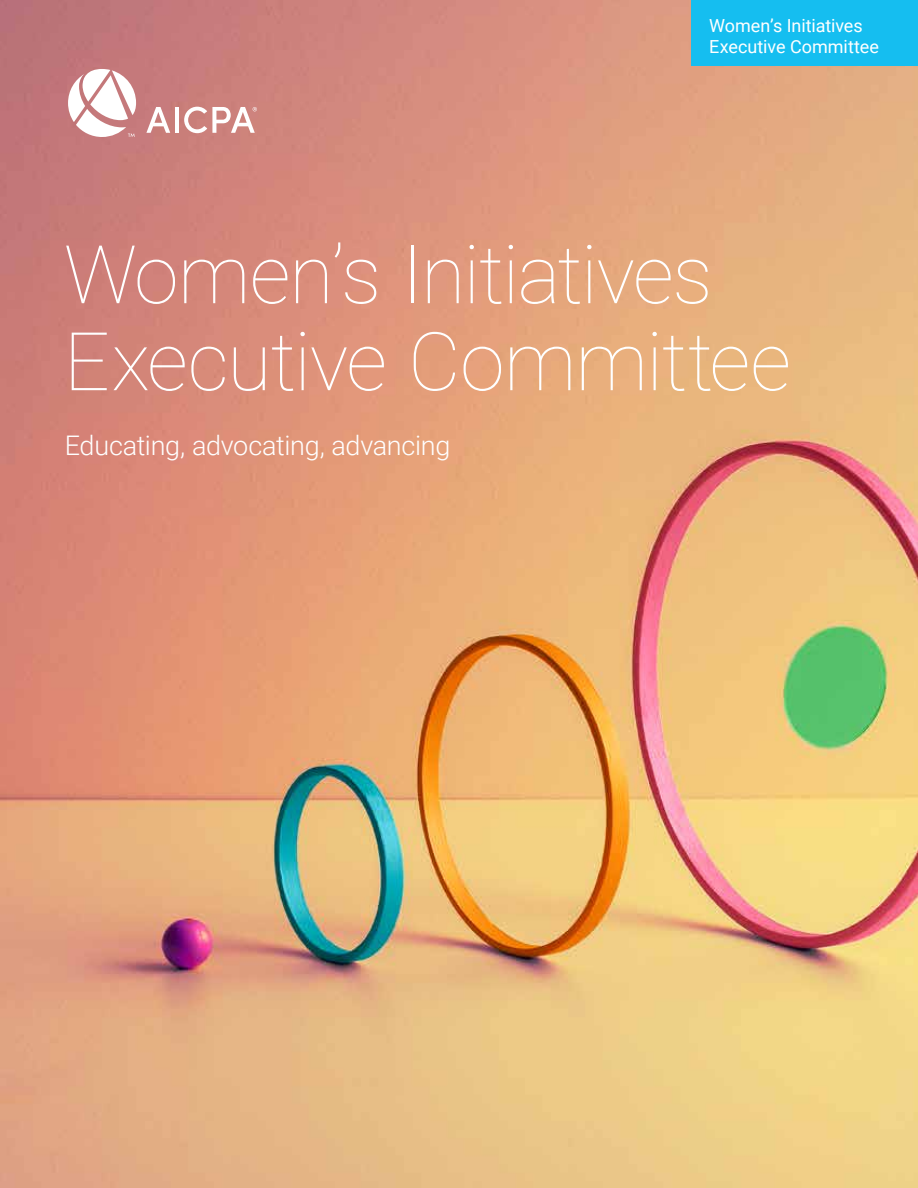
<style>
.page{position:relative;width:918px;height:1188px;background:#fff}
.page>*{position:absolute;margin:0;border:0;box-sizing:border-box;transform-origin:0 0}
.t1{font:100 81px/87px "Roboto";letter-spacing:-.015em;color:#fff}
.t2{font:300 27px "Roboto";letter-spacing:-.01em;color:#fff}
.t3{font:18px/21px "Roboto";color:#fff}
</style>
<div class="page">
<img style="left:0;top:0;width:918px;height:1188px">
<div style="left:691px;top:0;width:227px;height:66px;background:#15bef0"></div>
<svg style="left:68px;top:69px;width:68px;height:68px"></svg>
<svg style="left:146px;top:107px;width:24px;height:26px"></svg>
<hr style="left:175px;top:107px;width:4px;height:26px;background:#fff">
<svg style="left:184px;top:107px;width:73px;height:26px"></svg>
<p class="t3" style="left:709px;top:14px;width:171px">Women’s Initiatives<br>Executive Committee</p>
<p class="t1" style="left:64px;top:228px;width:729px">Women’s Initiatives<br>Executive Committee</p>
<p class="t2" style="left:65px;top:426px;width:387px">Educating, advocating, advancing</p>
</div>
